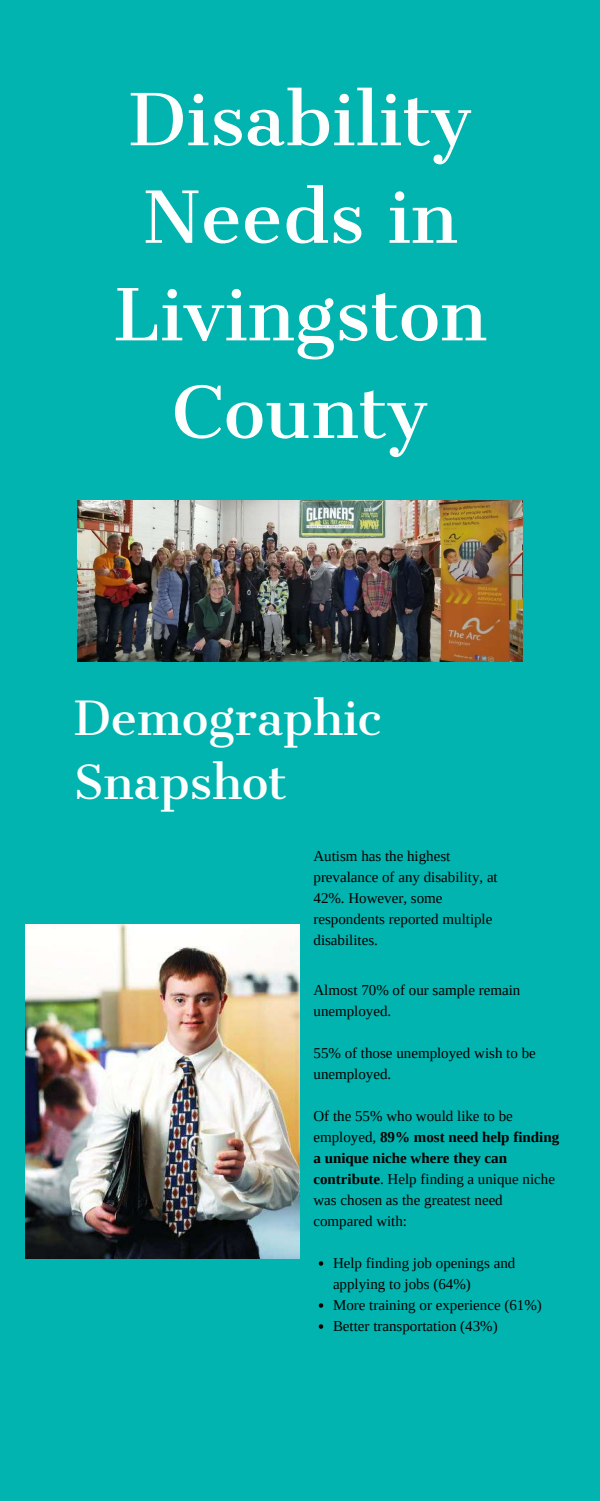
<style>
.page{position:relative;width:600px;height:1501px;background:#fff}
.page>*{position:absolute;margin:0;border:0;box-sizing:border-box;transform-origin:0 0}
.t1{font:70px/97.5px "Cantata One";color:#fdfefe;text-align:center}
.t2{font:45px/63px "Cantata One";color:#fdfefe}
.t3{font:15px/21px "Tinos";color:#000}
.s1{font-weight:700}
</style>
<div class="page">
<div style="left:0;top:0;width:600px;height:1500px;background:#01b4b0"></div>
<svg style="left:319px;top:1261px;width:4px;height:4px"></svg>
<svg style="left:319px;top:1303px;width:4px;height:4px"></svg>
<svg style="left:319px;top:1324px;width:4px;height:4px"></svg>
<img style="left:25px;top:924px;width:275px;height:333px">
<img style="left:78px;top:500px;width:445px;height:161px">
<h1 class="t1" style="left:113px;top:71px;width:375px">Disability<br>Needs in<br>Livingston<br>County</h1>
<h2 class="t2" style="left:74px;top:687px;width:309px">Demographic<br>Snapshot</h2>
<p class="t3" style="left:314px;top:845px;width:186px">Autism has the highest prevalance of any disability, at<br>42%. However, some respondents reported multiple disabilites.</p>
<p class="t3" style="left:314px;top:979px;width:208px">Almost 70% of our sample remain unemployed.</p>
<p class="t3" style="left:314px;top:1042px;width:224px">55% of those unemployed wish to be unemployed.</p>
<p class="t3" style="left:314px;top:1105px;width:247px">Of the 55% who would like to be employed, <span class="s1">89% most need help finding a unique niche where they can contribute</span>. Help finding a unique niche was chosen as the greatest need compared with:</p>
<p class="t3" style="left:333px;top:1252px;width:210px">Help finding job openings and applying to jobs (64%)<br>More training or experience (61%)<br>Better transportation (43%)</p>
</div>
